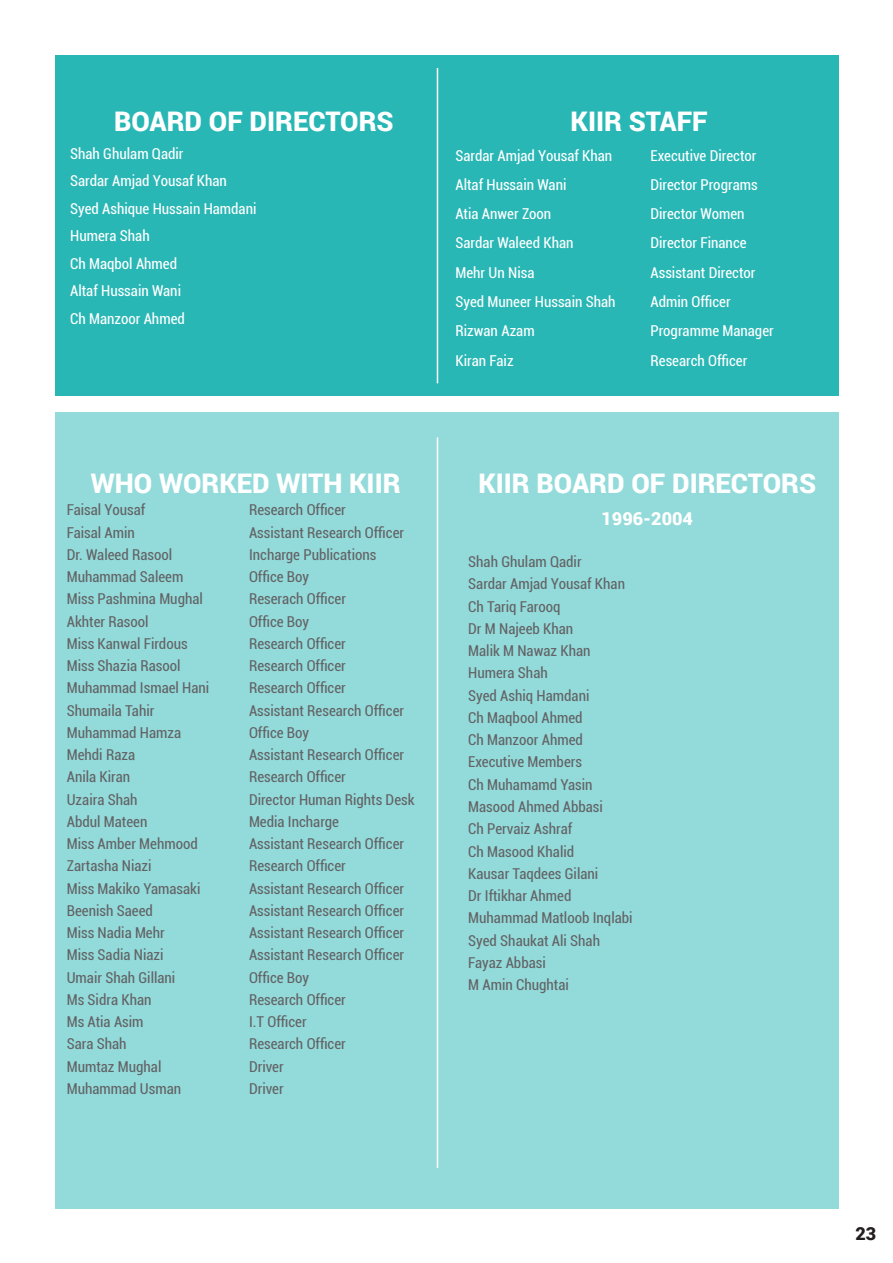
<style>
.page{position:relative;width:893px;height:1263px;background:#fff}
.page>*{position:absolute;margin:0;border:0;box-sizing:border-box;transform-origin:0 0}
.t1{font:900 27px "Roboto";color:#fff}
.t2{font:900 18px "Roboto";color:#fff}
.t3{font:900 18px "Roboto";color:#231f20}
.t4{font:condensed 15px/22.2px "Roboto";color:#636366}
.t5{font:condensed 15px/27.5px "Roboto";color:#fff}
</style>
<div class="page">
<div style="left:55px;top:55px;width:783px;height:340px;background:#28b7b5"></div>
<div style="left:55px;top:413px;width:783px;height:796px;background:#93dbda"></div>
<hr style="left:437px;top:68px;width:1px;height:315px;background:#fff">
<hr style="left:437px;top:437px;width:1px;height:731px;background:#fff">
<h1 class="t1" style="left:114px;top:103px;width:281px">BOARD OF DIRECTORS</h1>
<p class="t5" style="left:70px;top:139px;width:188px">Shah Ghulam Qadir<br>Sardar Amjad Yousaf Khan<br>Syed Ashique Hussain Hamdani<br>Humera Shah<br>Ch Maqbol Ahmed<br>Altaf Hussain Wani<br>Ch Manzoor Ahmed</p>
<h1 class="t1" style="left:571px;top:103px;width:139px">KIIR STAFF</h1>
<p class="t5" style="left:455px;top:141px;width:158px">Sardar Amjad Yousaf Khan</p>
<p class="t5" style="left:650px;top:141px;width:108px">Executive Director</p>
<p class="t5" style="left:455px;top:170px;width:112px">Altaf Hussain Wani</p>
<p class="t5" style="left:650px;top:170px;width:109px">Director Programs</p>
<p class="t5" style="left:455px;top:200px;width:97px">Atia Anwer Zoon</p>
<p class="t5" style="left:650px;top:200px;width:96px">Director Women</p>
<p class="t5" style="left:455px;top:229px;width:120px">Sardar Waleed Khan</p>
<p class="t5" style="left:650px;top:229px;width:98px">Director Finance</p>
<p class="t5" style="left:455px;top:258px;width:80px">Mehr Un Nisa</p>
<p class="t5" style="left:650px;top:258px;width:106px">Assistant Director</p>
<p class="t5" style="left:455px;top:287px;width:162px">Syed Muneer Hussain Shah</p>
<p class="t5" style="left:650px;top:287px;width:82px">Admin Officer</p>
<p class="t5" style="left:455px;top:317px;width:81px">Rizwan Azam</p>
<p class="t5" style="left:650px;top:317px;width:125px">Programme Manager</p>
<p class="t5" style="left:455px;top:346px;width:60px">Kiran Faiz</p>
<p class="t5" style="left:650px;top:346px;width:98px">Research Officer</p>
<h1 class="t1" style="left:91px;top:464px;width:311px">WHO WORKED WITH KIIR</h1>
<p class="t4" style="left:67px;top:498px;width:80px">Faisal Yousaf</p>
<p class="t4" style="left:249px;top:498px;width:98px">Research Officer</p>
<p class="t4" style="left:67px;top:521px;width:70px">Faisal Amin</p>
<p class="t4" style="left:249px;top:521px;width:157px">Assistant Research Officer</p>
<p class="t4" style="left:67px;top:543px;width:107px">Dr. Waleed Rasool</p>
<p class="t4" style="left:249px;top:543px;width:129px">Incharge Publications</p>
<p class="t4" style="left:67px;top:565px;width:118px">Muhammad Saleem</p>
<p class="t4" style="left:249px;top:565px;width:62px">Office Boy</p>
<p class="t4" style="left:67px;top:587px;width:138px">Miss Pashmina Mughal</p>
<p class="t4" style="left:249px;top:587px;width:99px">Reserach Officer</p>
<p class="t4" style="left:67px;top:610px;width:83px">Akhter Rasool</p>
<p class="t4" style="left:249px;top:610px;width:62px">Office Boy</p>
<p class="t4" style="left:67px;top:632px;width:122px">Miss Kanwal Firdous</p>
<p class="t4" style="left:249px;top:632px;width:98px">Research Officer</p>
<p class="t4" style="left:67px;top:654px;width:115px">Miss Shazia Rasool</p>
<p class="t4" style="left:249px;top:654px;width:98px">Research Officer</p>
<p class="t4" style="left:67px;top:676px;width:144px">Muhammad Ismael Hani</p>
<p class="t4" style="left:249px;top:676px;width:98px">Research Officer</p>
<p class="t4" style="left:67px;top:699px;width:89px">Shumaila Tahir</p>
<p class="t4" style="left:249px;top:699px;width:157px">Assistant Research Officer</p>
<p class="t4" style="left:67px;top:721px;width:116px">Muhammad Hamza</p>
<p class="t4" style="left:249px;top:721px;width:62px">Office Boy</p>
<p class="t4" style="left:67px;top:743px;width:70px">Mehdi Raza</p>
<p class="t4" style="left:249px;top:743px;width:157px">Assistant Research Officer</p>
<p class="t4" style="left:67px;top:765px;width:65px">Anila Kiran</p>
<p class="t4" style="left:249px;top:765px;width:98px">Research Officer</p>
<p class="t4" style="left:67px;top:788px;width:72px">Uzaira Shah</p>
<p class="t4" style="left:249px;top:788px;width:167px">Director Human Rights Desk</p>
<p class="t4" style="left:67px;top:810px;width:82px">Abdul Mateen</p>
<p class="t4" style="left:249px;top:810px;width:92px">Media Incharge</p>
<p class="t4" style="left:67px;top:832px;width:133px">Miss Amber Mehmood</p>
<p class="t4" style="left:249px;top:832px;width:157px">Assistant Research Officer</p>
<p class="t4" style="left:67px;top:854px;width:86px">Zartasha Niazi</p>
<p class="t4" style="left:249px;top:854px;width:98px">Research Officer</p>
<p class="t4" style="left:67px;top:877px;width:135px">Miss Makiko Yamasaki</p>
<p class="t4" style="left:249px;top:877px;width:157px">Assistant Research Officer</p>
<p class="t4" style="left:67px;top:899px;width:88px">Beenish Saeed</p>
<p class="t4" style="left:249px;top:899px;width:157px">Assistant Research Officer</p>
<p class="t4" style="left:67px;top:921px;width:100px">Miss Nadia Mehr</p>
<p class="t4" style="left:249px;top:921px;width:157px">Assistant Research Officer</p>
<p class="t4" style="left:67px;top:943px;width:98px">Miss Sadia Niazi</p>
<p class="t4" style="left:249px;top:943px;width:157px">Assistant Research Officer</p>
<p class="t4" style="left:67px;top:966px;width:110px">Umair Shah Gillani</p>
<p class="t4" style="left:249px;top:966px;width:62px">Office Boy</p>
<p class="t4" style="left:67px;top:988px;width:86px">Ms Sidra Khan</p>
<p class="t4" style="left:249px;top:988px;width:98px">Research Officer</p>
<p class="t4" style="left:67px;top:1010px;width:78px">Ms Atia Asim</p>
<p class="t4" style="left:249px;top:1010px;width:59px">I.T Officer</p>
<p class="t4" style="left:67px;top:1032px;width:61px">Sara Shah</p>
<p class="t4" style="left:249px;top:1032px;width:98px">Research Officer</p>
<p class="t4" style="left:67px;top:1055px;width:96px">Mumtaz Mughal</p>
<p class="t4" style="left:249px;top:1055px;width:36px">Driver</p>
<p class="t4" style="left:67px;top:1077px;width:116px">Muhammad Usman</p>
<p class="t4" style="left:249px;top:1077px;width:36px">Driver</p>
<h1 class="t1" style="left:478px;top:464px;width:339px">KIIR BOARD OF DIRECTORS</h1>
<p class="t2" style="left:601px;top:506px;width:93px">1996-2004</p>
<p class="t4" style="left:468px;top:550px;width:166px">Shah Ghulam Qadir<br>Sardar Amjad Yousaf Khan<br>Ch Tariq Farooq<br>Dr M Najeeb Khan<br>Malik M Nawaz Khan<br>Humera Shah<br>Syed Ashiq Hamdani<br>Ch Maqbool Ahmed<br>Ch Manzoor Ahmed<br>Executive Members<br>Ch Muhamamd Yasin<br>Masood Ahmed Abbasi<br>Ch Pervaiz Ashraf<br>Ch Masood Khalid<br>Kausar Taqdees Gilani<br>Dr Iftikhar Ahmed<br>Muhammad Matloob Inqlabi<br>Syed Shaukat Ali Shah<br>Fayaz Abbasi<br>M Amin Chughtai</p>
<p class="t3" style="left:855px;top:1221px;width:22px">23</p>
</div>
